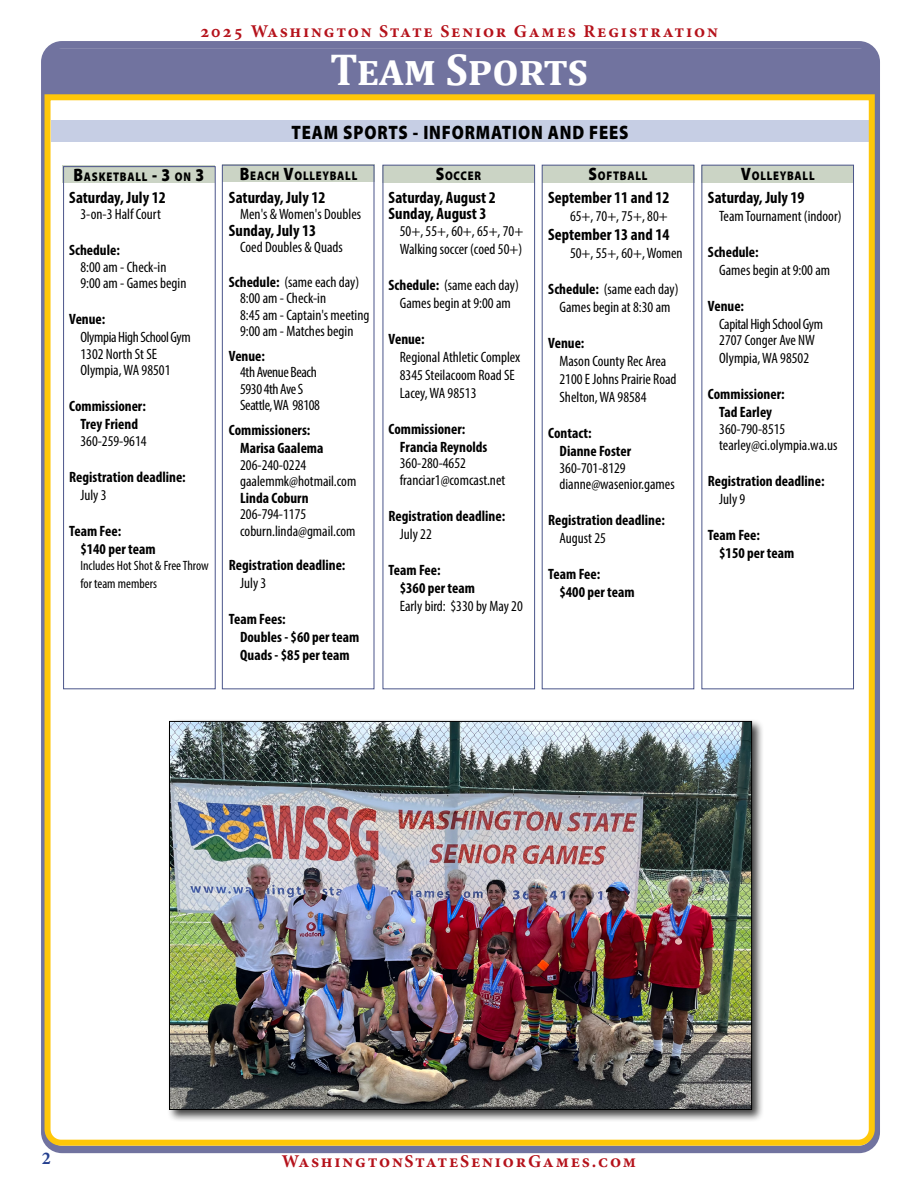
<style>
.page{position:relative;width:918px;height:1188px;background:#fff}
.page>*{position:absolute;margin:0;border:0;box-sizing:border-box;transform-origin:0 0}
.t1{font:700 45px "Cambria";color:#fff;scale:.96 1}
.t2{font:900 19.5px "Myriad Pro";letter-spacing:.05em;color:#000;scale:.85 1}
.t3{font:700 18px "Minion Pro";letter-spacing:.1em;color:#b5121b}
.t4{font:700 18px "Minion Pro";color:#25408f}
.t5{font:700 condensed 16.5px/16.5px "Myriad Pro";color:#000}
.t6{font:condensed 15px/16.5px "Myriad Pro";color:#000}
.t7{font:700 condensed 15px/18px "Myriad Pro";color:#000}
.t8{font:condensed 15px/16.5px "Myriad Pro";letter-spacing:-.025em;color:#000}
.t9{font:condensed 13.5px/18px "Myriad Pro";color:#000}
.t10{font:900 12.6px "Myriad Pro";letter-spacing:.07em;color:#000;scale:.85 1}
.s1{font-size:18px}
.s2{font-weight:700}
</style>
<div class="page">
<div style="left:45px;top:48px;width:831px;height:43px;background:#71739f"></div>
<img style="left:42px;top:91px;width:836px;height:1058px">
<p class="t3" style="left:200px;top:19px;width:519px">2025 Washington State Senior Games Registration</p>
<h1 class="t1" style="left:330px;top:38px;width:270px">Team Sports</h1>
<h2 class="t2" style="left:292px;top:119px;width:398px">TEAM SPORTS - INFORMATION AND FEES</h2>
<p class="t10" style="left:74px;top:168px;width:155px"><span class="s1">B</span>ASKETBALL <span class="s1">- 3</span> ON <span class="s1">3</span></p>
<p class="t10" style="left:240px;top:167px;width:140px"><span class="s1">B</span>EACH <span class="s1">V</span>OLLEYBALL</p>
<p class="t10" style="left:436px;top:168px;width:55px"><span class="s1">S</span>OCCER</p>
<p class="t10" style="left:589px;top:168px;width:71px"><span class="s1">S</span>OFTBALL</p>
<p class="t10" style="left:741px;top:168px;width:88px"><span class="s1">V</span>OLLEYBALL</p>
<p class="t5" style="left:69px;top:189px;width:98px">Saturday, July 12</p>
<p class="t6" style="left:80px;top:206px;width:82px">3-on-3 Half Court</p>
<p class="t7" style="left:69px;top:241px;width:52px">Schedule:</p>
<p class="t6" style="left:80px;top:258px;width:108px">8:00 am - Check-in<br>9:00 am - Games begin</p>
<p class="t7" style="left:69px;top:310px;width:38px">Venue:</p>
<p class="t6" style="left:80px;top:329px;width:112px">Olympia High School Gym<br>1302 North St SE<br>Olympia, WA 98501</p>
<p class="t7" style="left:69px;top:397px;width:78px;text-align:center">Commissioner:<br>Trey Friend</p>
<p class="t6" style="left:80px;top:432px;width:68px">360-259-9614</p>
<p class="t7" style="left:69px;top:467px;width:118px">Registration deadline:</p>
<p class="t6" style="left:80px;top:486px;width:28px">July 3</p>
<p class="t7" style="left:80px;top:521px;width:77px;text-indent:-11px">Team Fee:<br>$140 per team</p>
<p class="t9" style="left:80px;top:556px;width:130px">Includes Hot Shot &amp; Free Throw for team members</p>
<p class="t5" style="left:229px;top:189px;width:98px">Saturday, July 12</p>
<p class="t6" style="left:240px;top:206px;width:123px">Men's &amp; Women's Doubles</p>
<p class="t5" style="left:229px;top:222px;width:89px">Sunday, July 13</p>
<p class="t6" style="left:240px;top:239px;width:104px">Coed Doubles &amp; Quads</p>
<p class="t6" style="left:240px;top:273px;width:131px;text-indent:-11px"><span class="s2">Schedule:</span> (same each day)<br>8:00 am - Check-in<br>8:45 am - Captain's meeting<br>9:00 am - Matches begin</p>
<p class="t7" style="left:229px;top:347px;width:38px">Venue:</p>
<p class="t8" style="left:240px;top:364px;width:81px">4th Avenue Beach<br>5930 4th Ave S<br>Seattle, WA 98108</p>
<p class="t7" style="left:240px;top:421px;width:85px;text-indent:-11px">Commissioners:<br>Marisa Gaalema</p>
<p class="t6" style="left:240px;top:456px;width:118px">206-240-0224 gaalemmk@hotmail.com</p>
<p class="t7" style="left:240px;top:488px;width:70px">Linda Coburn</p>
<p class="t6" style="left:240px;top:506px;width:117px">206-794-1175 coburn.linda@gmail.com</p>
<p class="t7" style="left:229px;top:556px;width:118px">Registration deadline:</p>
<p class="t6" style="left:240px;top:575px;width:28px">July 3</p>
<p class="t7" style="left:240px;top:610px;width:121px;text-indent:-11px">Team Fees:<br>Doubles - $60 per team<br>Quads - $85 per team</p>
<p class="t5" style="left:389px;top:189px;width:109px">Saturday, August 2<br>Sunday, August 3</p>
<p class="t6" style="left:400px;top:222px;width:125px;line-height:18px">50+, 55+, 60+, 65+, 70+<br>Walking soccer (coed 50+)</p>
<p class="t6" style="left:389px;top:276px;width:132px;line-height:18px;text-align:center"><span class="s2">Schedule:</span> (same each day)<br>Games begin at 9:00 am</p>
<p class="t7" style="left:389px;top:329px;width:38px">Venue:</p>
<p class="t6" style="left:400px;top:348px;width:122px;line-height:18px">Regional Athletic Complex<br>8345 Steilacoom Road SE<br>Lacey, WA 98513</p>
<p class="t7" style="left:400px;top:419px;width:89px;text-indent:-11px">Commissioner:<br>Francia Reynolds</p>
<p class="t6" style="left:400px;top:455px;width:107px">360-280-4652 franciar1@comcast.net</p>
<p class="t7" style="left:389px;top:506px;width:118px">Registration deadline:</p>
<p class="t6" style="left:400px;top:525px;width:33px">July 22</p>
<p class="t7" style="left:400px;top:560px;width:77px;text-indent:-11px">Team Fee:<br>$360 per team</p>
<p class="t6" style="left:400px;top:597px;width:124px">Early bird: $330 by May 20</p>
<p class="t5" style="left:548px;top:189px;width:123px">September 11 and 12</p>
<p class="t6" style="left:570px;top:207px;width:99px">65+, 70+, 75+, 80+</p>
<p class="t5" style="left:548px;top:226px;width:123px">September 13 and 14</p>
<p class="t6" style="left:570px;top:245px;width:114px">50+, 55+, 60+, Women</p>
<p class="t6" style="left:548px;top:280px;width:132px;line-height:18px;text-align:center"><span class="s2">Schedule:</span> (same each day)<br>Games begin at 8:30 am</p>
<p class="t7" style="left:548px;top:334px;width:38px">Venue:</p>
<p class="t6" style="left:560px;top:352px;width:119px;line-height:18px">Mason County Rec Area<br>2100 E Johns Prairie Road<br>Shelton, WA 98584</p>
<p class="t7" style="left:560px;top:424px;width:73px;text-indent:-11px">Contact:<br>Dianne Foster</p>
<p class="t6" style="left:560px;top:460px;width:117px">360-701-8129 dianne@wasenior.games</p>
<p class="t7" style="left:548px;top:511px;width:118px">Registration deadline:</p>
<p class="t6" style="left:560px;top:530px;width:48px">August 25</p>
<p class="t7" style="left:560px;top:565px;width:77px;text-indent:-11px">Team Fee:<br>$400 per team</p>
<p class="t5" style="left:708px;top:189px;width:98px">Saturday, July 19</p>
<p class="t6" style="left:719px;top:207px;width:124px">Team Tournament (indoor)</p>
<p class="t7" style="left:708px;top:242px;width:52px">Schedule:</p>
<p class="t6" style="left:719px;top:261px;width:112px">Games begin at 9:00 am</p>
<p class="t7" style="left:708px;top:296px;width:38px">Venue:</p>
<p class="t8" style="left:719px;top:315px;width:105px">Capital High School Gym<br>2707 Conger Ave NW</p>
<p class="t6" style="left:719px;top:350px;width:91px">Olympia, WA 98502</p>
<p class="t7" style="left:708px;top:385px;width:78px;text-align:center">Commissioner:<br>Tad Earley</p>
<p class="t6" style="left:719px;top:420px;width:120px">360-790-8515 tearley@ci.olympia.wa.us</p>
<p class="t7" style="left:708px;top:472px;width:118px">Registration deadline:</p>
<p class="t6" style="left:719px;top:491px;width:28px">July 9</p>
<p class="t7" style="left:719px;top:526px;width:77px;text-indent:-11px">Team Fee:<br>$150 per team</p>
<p class="t4" style="left:42px;top:1146px;width:10px">2</p>
<p class="t3" style="left:282px;top:1149px;width:356px">WashingtonStateSeniorGames.com</p>
</div>
